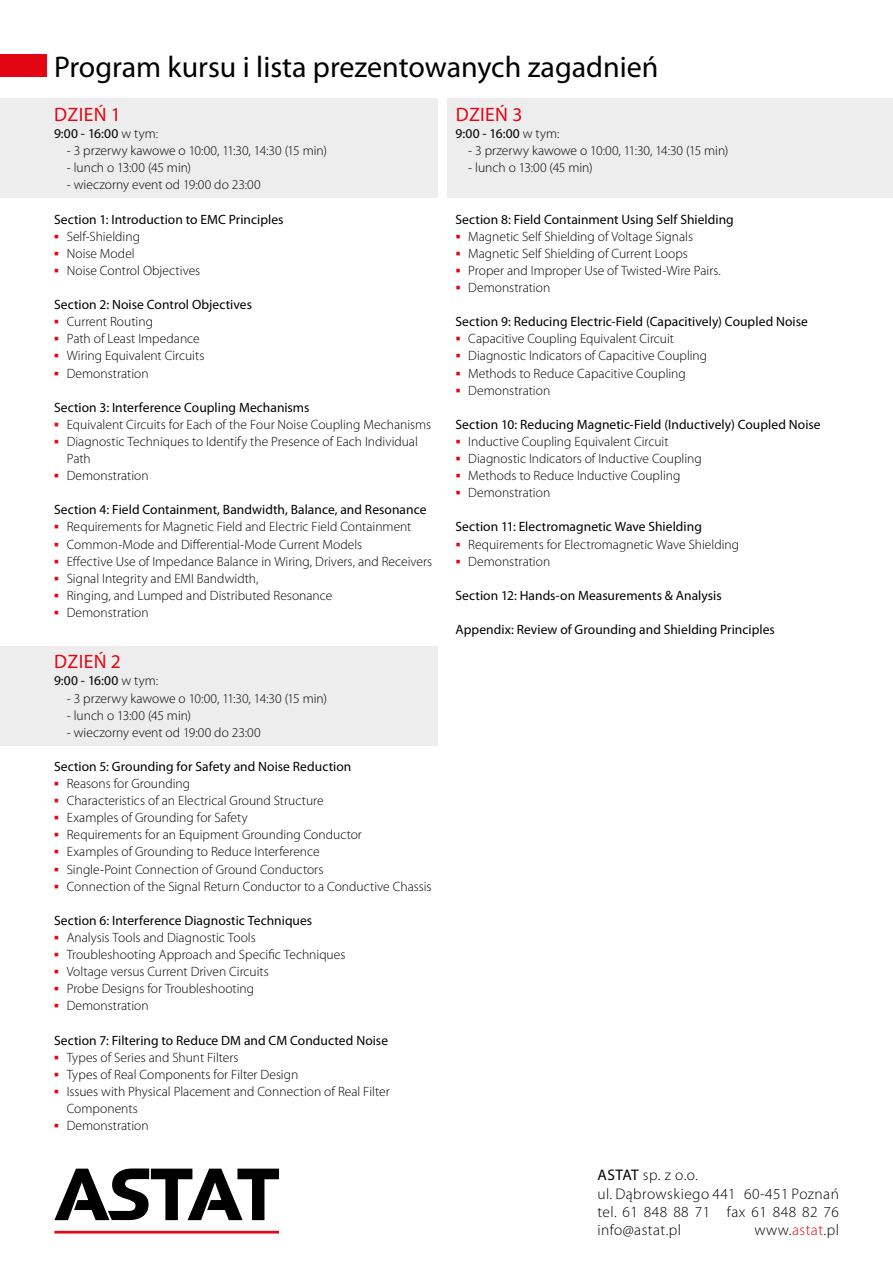
<style>
.page{position:relative;width:893px;height:1263px;background:#fff}
.page>*{position:absolute;margin:0;border:0;box-sizing:border-box;transform-origin:0 0}
.t1{font:30px "Myriad Pro";color:#000}
.t2{font:19.5px "Myriad Pro";letter-spacing:.02em;color:#e30613}
.t3{font:300 15.45px/18.5px "Myriad Pro";letter-spacing:.03em;color:#000}
.t4{font:300 13.5px/17.1px "Myriad Pro";color:#000}
.t5{font:13.5px "Myriad Pro";letter-spacing:.005em;color:#000}
.s1{font-weight:300}
.s2{font-weight:400}
.s3{color:#e30613}
</style>
<div class="page">
<div style="left:0;top:98px;width:437px;height:100px;background:#ededed"></div>
<div style="left:0;top:646px;width:437px;height:100px;background:#ededed"></div>
<div style="left:448px;top:98px;width:445px;height:100px;background:#ededed"></div>
<svg style="left:54px;top:1168px;width:225px;height:52px"></svg>
<hr style="left:54px;top:1231px;width:225px;height:2px;background:#e30613">
<div style="left:0;top:54px;width:47px;height:23px;background:#e20613"></div>
<h1 class="t1" style="left:54px;top:48px;width:606px">Program kursu i lista prezentowanych zagadnień</h1>
<h2 class="t2" style="left:54px;top:102px;width:68px">DZIEŃ 1</h2>
<p class="t5" style="left:54px;top:125px;width:106px">9:00 - 16:00 <span class="s1">w tym:</span></p>
<p class="t4" style="left:67px;top:142px;width:262px">- 3 przerwy kawowe o 10:00, 11:30, 14:30 (15 min)</p>
<p class="t4" style="left:67px;top:159px;width:126px">- lunch o 13:00 (45 min)</p>
<p class="t4" style="left:67px;top:176px;width:195px">- wieczorny event od 19:00 do 23:00</p>
<p class="t5" style="left:54px;top:211px;width:231px">Section 1: Introduction to EMC Principles</p>
<p class="t4" style="left:67px;top:228px;width:135px">Self-Shielding<br>Noise Model<br>Noise Control Objectives</p>
<p class="t5" style="left:54px;top:296px;width:200px">Section 2: Noise Control Objectives</p>
<p class="t4" style="left:67px;top:313px;width:139px">Current Routing<br>Path of Least Impedance<br>Wiring Equivalent Circuits<br>Demonstration</p>
<p class="t5" style="left:54px;top:399px;width:257px">Section 3: Interference Coupling Mechanisms</p>
<p class="t4" style="left:67px;top:416px;width:366px">Equivalent Circuits for Each of the Four Noise Coupling Mechanisms Diagnostic Techniques to Identify the Presence of Each Individual Path<br>Demonstration</p>
<p class="t5" style="left:54px;top:501px;width:374px">Section 4: Field Containment, Bandwidth, Balance, and Resonance</p>
<p class="t4" style="left:67px;top:518px;width:367px">Requirements for Magnetic Field and Electric Field Containment Common-Mode and Differential-Mode Current Models<br>Effective Use of Impedance Balance in Wiring, Drivers, and Receivers Signal Integrity and EMI Bandwidth,<br>Ringing, and Lumped and Distributed Resonance<br>Demonstration</p>
<h2 class="t2" style="left:54px;top:650px;width:68px">DZIEŃ 2</h2>
<p class="t5" style="left:54px;top:672px;width:106px">9:00 - 16:00 <span class="s1">w tym:</span></p>
<p class="t4" style="left:67px;top:689px;width:262px">- 3 przerwy kawowe o 10:00, 11:30, 14:30 (15 min)</p>
<p class="t4" style="left:67px;top:706px;width:126px">- lunch o 13:00 (45 min)</p>
<p class="t4" style="left:67px;top:723px;width:195px">- wieczorny event od 19:00 do 23:00</p>
<p class="t5" style="left:54px;top:758px;width:299px">Section 5: Grounding for Safety and Noise Reduction</p>
<p class="t4" style="left:67px;top:775px;width:366px">Reasons for Grounding<br>Characteristics of an Electrical Ground Structure<br>Examples of Grounding for Safety<br>Requirements for an Equipment Grounding Conductor<br>Examples of Grounding to Reduce Interference<br>Single-Point Connection of Ground Conductors<br>Connection of the Signal Return Conductor to a Conductive Chassis</p>
<p class="t5" style="left:54px;top:912px;width:260px">Section 6: Interference Diagnostic Techniques</p>
<p class="t4" style="left:67px;top:929px;width:280px">Analysis Tools and Diagnostic Tools Troubleshooting Approach and Specific Techniques Voltage versus Current Driven Circuits<br>Probe Designs for Troubleshooting<br>Demonstration</p>
<p class="t5" style="left:54px;top:1032px;width:336px">Section 7: Filtering to Reduce DM and CM Conducted Noise</p>
<p class="t4" style="left:67px;top:1048px;width:324px">Types of Series and Shunt Filters<br>Types of Real Components for Filter Design<br>Issues with Physical Placement and Connection of Real Filter<br>Components<br>Demonstration</p>
<h2 class="t2" style="left:456px;top:102px;width:68px">DZIEŃ 3</h2>
<p class="t5" style="left:455px;top:125px;width:106px">9:00 - 16:00 <span class="s1">w tym:</span></p>
<p class="t4" style="left:468px;top:142px;width:262px">- 3 przerwy kawowe o 10:00, 11:30, 14:30 (15 min)</p>
<p class="t4" style="left:468px;top:159px;width:126px">- lunch o 13:00 (45 min)</p>
<p class="t5" style="left:455px;top:211px;width:280px">Section 8: Field Containment Using Self Shielding</p>
<p class="t4" style="left:468px;top:228px;width:254px">Magnetic Self Shielding of Voltage Signals Magnetic Self Shielding of Current Loops Proper and Improper Use of Twisted-Wire Pairs.<br>Demonstration</p>
<p class="t5" style="left:455px;top:313px;width:354px">Section 9: Reducing Electric-Field (Capacitively) Coupled Noise</p>
<p class="t4" style="left:468px;top:330px;width:241px">Capacitive Coupling Equivalent Circuit Diagnostic Indicators of Capacitive Coupling Methods to Reduce Capacitive Coupling Demonstration</p>
<p class="t5" style="left:455px;top:416px;width:367px">Section 10: Reducing Magnetic-Field (Inductively) Coupled Noise</p>
<p class="t4" style="left:468px;top:433px;width:235px">Inductive Coupling Equivalent Circuit Diagnostic Indicators of Inductive Coupling Methods to Reduce Inductive Coupling Demonstration</p>
<p class="t5" style="left:455px;top:519px;width:248px">Section 11: Electromagnetic Wave Shielding</p>
<p class="t4" style="left:468px;top:535px;width:272px">Requirements for Electromagnetic Wave Shielding<br>Demonstration</p>
<p class="t5" style="left:455px;top:587px;width:268px">Section 12: Hands-on Measurements &amp; Analysis</p>
<p class="t5" style="left:455px;top:621px;width:321px">Appendix: Review of Grounding and Shielding Principles</p>
<p class="t3" style="left:597px;top:1165px;width:243px"><span class="s2">ASTAT</span> sp. z o.o.<br>ul. Dąbrowskiego 441 60-451 Poznań tel. 61 848 88 71 fax 61 848 82 76 info@astat.pl</p>
<p class="t3" style="left:754px;top:1221px;width:86px">www.<span class="s3">astat</span>.pl</p>
</div>
